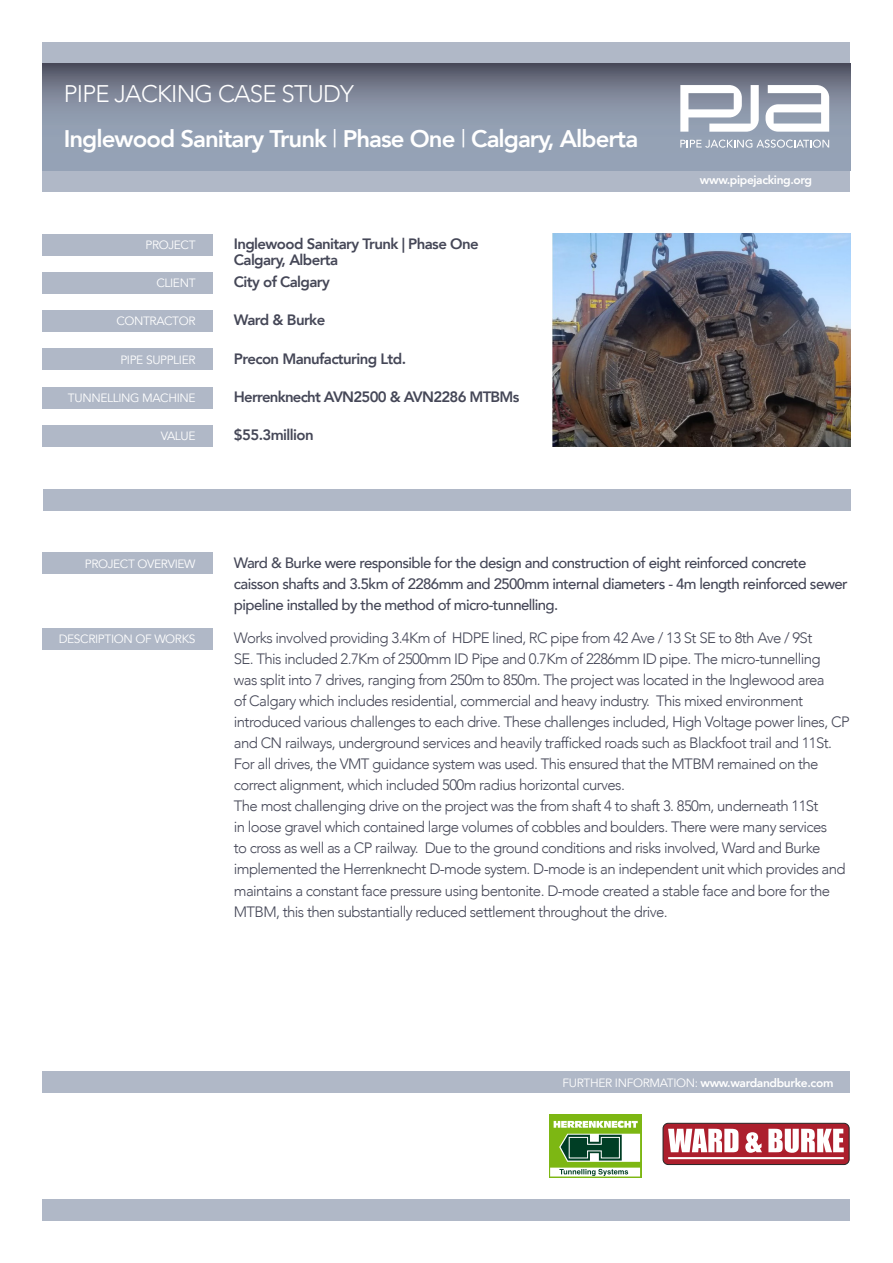
<style>
.page{position:relative;width:893px;height:1263px;background:#fff}
.page>*{position:absolute;margin:0;border:0;box-sizing:border-box;transform-origin:0 0}
.t1{font:800 24px "Avenir";letter-spacing:-.04em;color:#fff}
.t2{font:300 24px "Avenir";letter-spacing:-.03em;color:#fff}
.t3{font:300 15px/21px "Avenir";letter-spacing:-.04em;color:#454757}
.t4{font:500 15px/21px "Avenir";letter-spacing:-.04em;color:#454757}
.t5{font:800 15px "Avenir";letter-spacing:-.04em;color:#454757}
.t6{font:12px "Avenir";letter-spacing:-.03em;color:#fff}
.t7{font:800 12px "Avenir";letter-spacing:-.03em;color:#fff}
.s1{font-weight:400}
</style>
<div class="page">
<div style="left:43px;top:628px;width:170px;height:21px;background:#b0b8c7"></div>
<div style="left:43px;top:553px;width:170px;height:21px;background:#b0b8c7"></div>
<div style="left:43px;top:43px;width:807px;height:21px;background:#b0b8c7"></div>
<div style="left:43px;top:170px;width:807px;height:21px;background:#b0b8c7"></div>
<svg style="left:43px;top:64px;width:807px;height:106px;background:#848da0"></svg>
<svg style="left:680px;top:85px;width:79px;height:47px"></svg>
<svg style="left:765px;top:85px;width:64px;height:47px"></svg>
<svg style="left:680px;top:140px;width:149px;height:8px"></svg>
<img style="left:553px;top:234px;width:297px;height:212px">
<div style="left:43px;top:234px;width:170px;height:21px;background:#b0b8c7"></div>
<div style="left:43px;top:272px;width:170px;height:21px;background:#b0b8c7"></div>
<div style="left:43px;top:310px;width:170px;height:22px;background:#b0b8c7"></div>
<div style="left:43px;top:349px;width:170px;height:21px;background:#b0b8c7"></div>
<div style="left:43px;top:387px;width:170px;height:21px;background:#b0b8c7"></div>
<div style="left:43px;top:425px;width:170px;height:21px;background:#b0b8c7"></div>
<div style="left:43px;top:489px;width:808px;height:21px;background:#b0b8c7"></div>
<div style="left:43px;top:1199px;width:807px;height:21px;background:#b0b8c7"></div>
<div style="left:43px;top:1071px;width:807px;height:22px;background:#b0b8c7"></div>
<svg style="left:549px;top:1114px;width:92px;height:64px"></svg>
<svg style="left:550px;top:1121px;width:90px;height:55px"></svg>
<div style="left:663px;top:1123px;width:186px;height:41px;background:#ac1f2d;border-radius:5px"></div>
<div style="left:663px;top:1123px;width:186px;height:42px;border:1px solid #262525;border-radius:5px"></div>
<hr style="left:668px;top:1157px;width:176px;height:2px;background:#fff">
<svg style="left:668px;top:1129px;width:70px;height:23px;background:#eccccf"></svg>
<svg style="left:745px;top:1132px;width:17px;height:21px"></svg>
<svg style="left:768px;top:1129px;width:76px;height:24px"></svg>
<p class="t2" style="left:64px;top:80px;width:292px">PIPE JACKING CASE STUDY</p>
<p class="t1" style="left:64px;top:120px;width:576px">Inglewood Sanitary Trunk <span class="s1">|</span> Phase One <span class="s1">|</span> Calgary, Alberta</p>
<p class="t6" style="left:146px;top:237px;width:52px">PROJECT</p>
<p class="t6" style="left:156px;top:276px;width:41px">CLIENT</p>
<p class="t6" style="left:116px;top:314px;width:81px">CONTRACTOR</p>
<p class="t6" style="left:120px;top:352px;width:77px">PIPE SUPPLIER</p>
<p class="t6" style="left:68px;top:391px;width:129px">TUNNELLING MACHINE</p>
<p class="t6" style="left:161px;top:429px;width:36px">VALUE</p>
<p class="t5" style="left:234px;top:232px;width:246px">Inglewood Sanitary Trunk | Phase One</p>
<p class="t5" style="left:234px;top:248px;width:106px">Calgary, Alberta</p>
<p class="t5" style="left:234px;top:270px;width:98px">City of Calgary</p>
<p class="t5" style="left:234px;top:308px;width:93px">Ward &amp; Burke</p>
<p class="t5" style="left:234px;top:347px;width:174px">Precon Manufacturing Ltd.</p>
<p class="t5" style="left:234px;top:385px;width:287px">Herrenknecht AVN2500 &amp; AVN2286 MTBMs</p>
<p class="t5" style="left:234px;top:423px;width:81px">$55.3million</p>
<p class="t7" style="left:700px;top:170px;width:114px">www.pipejacking.org</p>
<p class="t6" style="left:85px;top:556px;width:112px">PROJECT OVERVIEW</p>
<p class="t4" style="left:234px;top:551px;width:615px">Ward &amp; Burke were responsible for the design and construction of eight reinforced concrete caisson shafts and 3.5km of 2286mm and 2500mm internal diameters - 4m length reinforced sewer pipeline installed by the method of micro-tunnelling.</p>
<p class="t3" style="left:234px;top:628px;width:617px">Works involved providing 3.4Km of HDPE lined, RC pipe from 42 Ave / 13 St SE to 8th Ave / 9St<br>SE. This included 2.7Km of 2500mm ID Pipe and 0.7Km of 2286mm ID pipe. The micro-tunnelling<br>was split into 7 drives, ranging from 250m to 850m. The project was located in the Inglewood area<br>of Calgary which includes residential, commercial and heavy industry. This mixed environment introduced various challenges to each drive. These challenges included, High Voltage power lines, CP and CN railways, underground services and heavily trafficked roads such as Blackfoot trail and 11St.<br>For all drives, the VMT guidance system was used. This ensured that the MTBM remained on the correct alignment, which included 500m radius horizontal curves.</p>
<p class="t3" style="left:234px;top:796px;width:613px">The most challenging drive on the project was the from shaft 4 to shaft 3. 850m, underneath 11St<br>in loose gravel which contained large volumes of cobbles and boulders. There were many services<br>to cross as well as a CP railway. Due to the ground conditions and risks involved, Ward and Burke implemented the Herrenknecht D-mode system. D-mode is an independent unit which provides and maintains a constant face pressure using bentonite. D-mode created a stable face and bore for the MTBM, this then substantially reduced settlement throughout the drive.</p>
<p class="t6" style="left:59px;top:632px;width:138px">DESCRIPTION OF WORKS</p>
<p class="t7" style="left:563px;top:1073px;width:272px"><span class="s1">FURTHER INFORMATION:</span> www.wardandburke.com</p>
</div>
